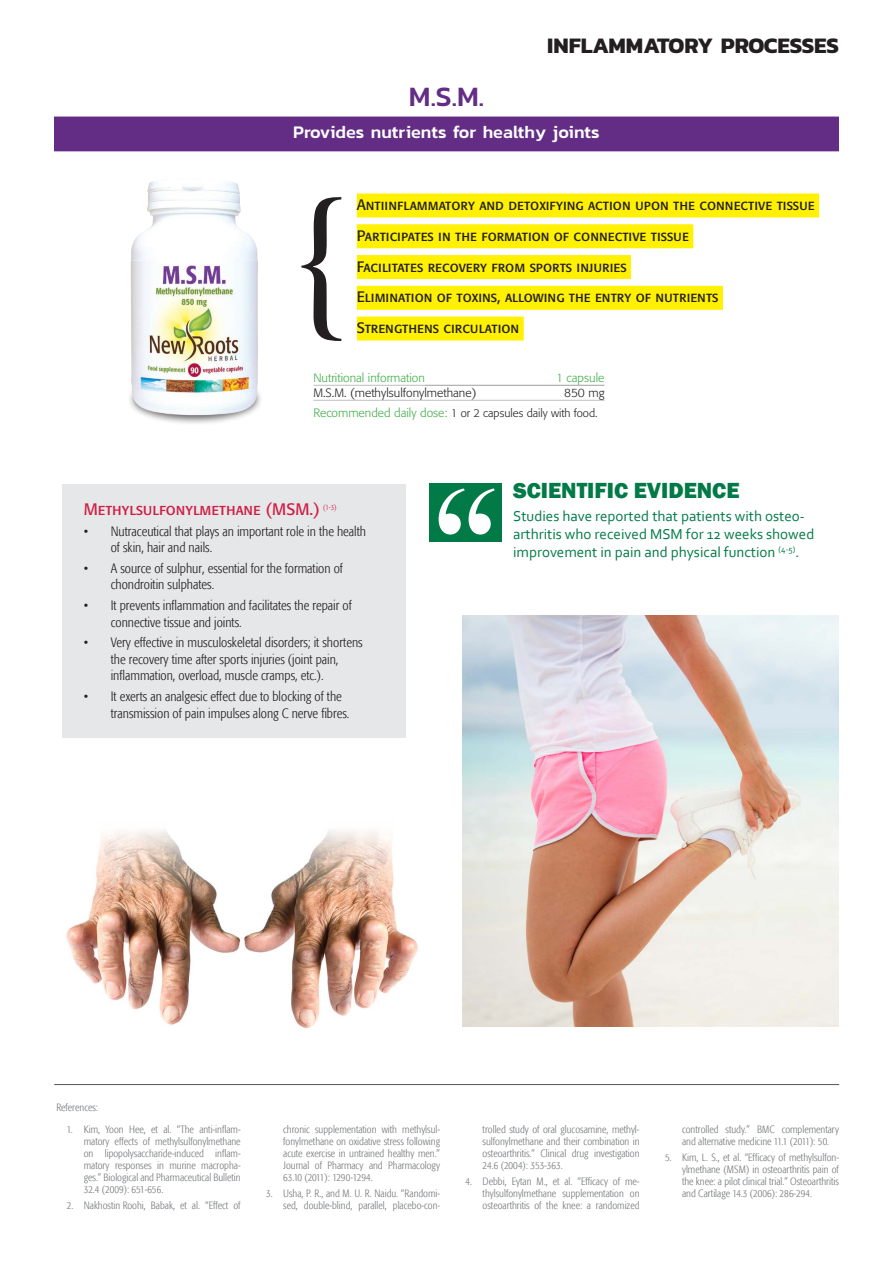
<style>
.page{position:relative;width:893px;height:1263px;background:#fff}
.page>*{position:absolute;margin:0;border:0;box-sizing:border-box;transform-origin:0 0}
.t1{font:180px "Bask Old Face";color:#fff}
.t2{font:176.25px "Bask Old Face";color:#231f20}
.t3{font:500 28.5px "Kanit";color:#642d85}
.t4{font:700 22.5px "Kanit";color:#231f20}
.t5{font:800 22.5px "Franklin Gothic";color:#017a47}
.t6{font:500 18px "Kanit";color:#fff}
.t7{font:16.5px "Formata Regular SC";color:#d01e45}
.t8{font:15px "Formata Regular SC";color:#231f20}
.t9{font:15px/18px "Corbel";color:#017a47}
.t10{font:300 condensed 13.5px/16.5px "Formata";color:#231f20}
.Subrayado{font:300 12px "Formata";color:#231f20}
.Titulo_PRODUCTO{font:300 12px "Formata";color:#40ae49}
.Subrayado-2{font:300 11.25px "Formata";color:#231f20}
.t11{font:300 condensed 10.5px/12px "Formata";color:#76787b;text-align:justify}
.s1{font-size:12px;color:#40ae49}
.s2{font-family:"Formata"}
</style>
<div class="page">
<div style="left:127px;top:373px;width:137px;height:52px;background:#231f20;opacity:.75"></div>
<img style="left:131px;top:181px;width:127px;height:234px">
<div style="left:63px;top:485px;width:343px;height:253px;background:#e6e7e9"></div>
<hr style="left:313px;top:385px;width:112px;height:1px;background:#bcbdc0">
<hr style="left:425px;top:385px;width:179px;height:1px;background:#9d9fa2">
<hr style="left:313px;top:400px;width:291px;height:1px;background:#bcbdc0">
<div style="left:357px;top:193px;width:462px;height:24px;background:#fff101"></div>
<div style="left:357px;top:224px;width:336px;height:24px;background:#fff101"></div>
<div style="left:357px;top:255px;width:274px;height:24px;background:#fff101"></div>
<div style="left:357px;top:286px;width:366px;height:24px;background:#fff101"></div>
<div style="left:357px;top:317px;width:167px;height:24px;background:#fff101"></div>
<img style="left:66px;top:830px;width:352px;height:199px">
<img style="left:462px;top:616px;width:377px;height:411px">
<div style="left:429px;top:484px;width:73px;height:58px;background:#017a47"></div>
<div style="left:54px;top:117px;width:785px;height:34px;background:#642d85"></div>
<hr style="left:54px;top:1084px;width:785px;height:1px;background:#545557">
<p class="t4" style="left:547px;top:28px;width:293px">INFLAMMATORY PROCESSES</p>
<p class="t3" style="left:409px;top:75px;width:77px">M.S.M.</p>
<p class="t6" style="left:293px;top:118px;width:308px">Provides nutrients for healthy joints</p>
<p class="t2" style="left:295px;top:165px;width:53px">{</p>
<p class="t8" style="left:357px;top:196px;width:459px">Antiinflammatory and detoxifying action upon the connective tissue</p>
<p class="t8" style="left:357px;top:226px;width:334px">Participates in the formation of connective tissue</p>
<p class="t8" style="left:357px;top:257px;width:271px">Facilitates recovery from sports injuries</p>
<p class="t8" style="left:357px;top:288px;width:363px">Elimination of toxins, allowing the entry of nutrients</p>
<p class="t8" style="left:357px;top:319px;width:164px">Strengthens circulation</p>
<p class="Titulo_PRODUCTO" style="left:313px;top:371px;width:113px">Nutritional information</p>
<p class="Titulo_PRODUCTO" style="left:556px;top:371px;width:50px">1 capsule</p>
<p class="Subrayado" style="left:313px;top:386px;width:165px">M.S.M. (methylsulfonylmethane)</p>
<p class="Subrayado" style="left:564px;top:386px;width:42px">850 mg</p>
<p class="Subrayado-2" style="left:313px;top:406px;width:286px"><span class="s1">Recommended daily dose:</span> 1 or 2 capsules daily with food.</p>
<p class="t7" style="left:84px;top:499px;width:254px">Methylsulfonylmethane <span class="s2">(MSM.)</span> <sup>(1-3)</sup></p>
<p class="t10" style="left:111px;top:523px;width:257px;text-indent:-27px">• Nutraceutical that plays an important role in the health of skin, hair and nails.</p>
<p class="t10" style="left:111px;top:560px;width:234px;text-indent:-27px">• A source of sulphur, essential for the formation of chondroitin sulphates.</p>
<p class="t10" style="left:111px;top:597px;width:243px;text-indent:-27px">• It prevents inflammation and facilitates the repair of connective tissue and joints.</p>
<p class="t10" style="left:111px;top:635px;width:253px;text-indent:-27px">• Very effective in musculoskeletal disorders; it shortens the recovery time after sports injuries (joint pain, inflammation, overload, muscle cramps, etc.).</p>
<p class="t10" style="left:111px;top:688px;width:240px;text-indent:-27px">• It exerts an analgesic effect due to blocking of the transmission of pain impulses along C nerve fibres.</p>
<p class="t1" style="left:431px;top:453px;width:74px">“</p>
<p class="t5" style="left:513px;top:476px;width:228px">SCIENTIFIC EVIDENCE</p>
<p class="t9" style="left:513px;top:506px;width:303px">Studies have reported that patients with osteo&shy;arthritis who received MSM for 12 weeks showed improvement in pain and physical function <sup>(4-5)</sup>.</p>
<p class="t11" style="left:56px;top:1102px;width:43px">References:</p>
<p class="t11" style="left:84px;top:1123px;width:158px;text-indent:-17px">1. Kim, Yoon Hee, et al. “The anti-inflam&shy;matory effects of methylsulfonylmethane on lipopolysaccharide-induced inflam&shy;matory responses in murine macropha&shy;ges.” Biological and Pharmaceutical Bulletin 32.4 (2009): 651-656.</p>
<p class="t11" style="left:67px;top:1199px;width:175px">2. Nakhostin Roohi, Babak, et al. “Effect of</p>
<p class="t11" style="left:283px;top:1123px;width:158px">chronic supplementation with methylsul&shy;fonylmethane on oxidative stress following acute exercise in untrained healthy men.” Journal of Pharmacy and Pharmacology 63.10 (2011): 1290-1294.</p>
<p class="t11" style="left:266px;top:1187px;width:175px;text-align:right">3. Usha, P. R., and M. U. R. Naidu. “Randomi&shy;sed, double-blind, parallel, placebo-con-</p>
<p class="t11" style="left:483px;top:1123px;width:158px">trolled study of oral glucosamine, methyl&shy;sulfonylmethane and their combination in osteoarthritis.” Clinical drug investigation 24.6 (2004): 353-363.</p>
<p class="t11" style="left:483px;top:1175px;width:158px;text-indent:-17px">4. Debbi, Eytan M., et al. “Efficacy of me&shy;thylsulfonylmethane supplementation on osteoarthritis of the knee: a randomized</p>
<p class="t11" style="left:682px;top:1123px;width:158px">controlled study.” BMC complementary and alternative medicine 11.1 (2011): 50.</p>
<p class="t11" style="left:682px;top:1151px;width:158px;text-indent:-17px">5. Kim, L. S., et al. “Efficacy of methylsulfon&shy;ylmethane (MSM) in osteoarthritis pain of the knee: a pilot clinical trial.” Osteoarthritis and Cartilage 14.3 (2006): 286-294.</p>
</div>
